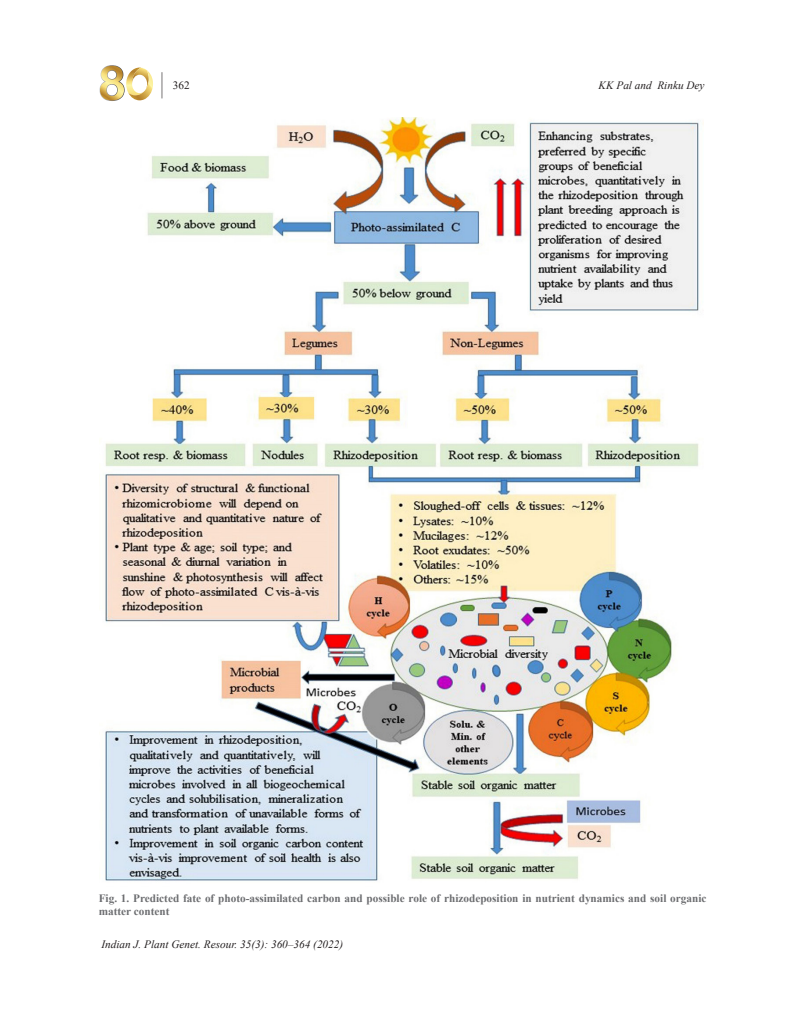
<style>
.page{position:relative;width:805px;height:1030px;background:#fff}
.page>*{position:absolute;margin:0;border:0;box-sizing:border-box;transform-origin:0 0}
.t1{font:700 11.25px/13.5px "Times New Roman";color:#6c6d70}
.t2{font:italic 11.25px "Times New Roman";color:#231f20}
.t3{font:11.25px "Times New Roman";color:#231f20}
</style>
<div class="page">
<hr style="left:161px;top:72px;width:2px;height:26px;background:#231f20">
<svg style="left:99px;top:65px;width:54px;height:36px"></svg>
<img style="left:105px;top:118px;width:599px;height:763px">
<p class="t3" style="left:173px;top:77px;width:18px">362</p>
<p class="t2" style="left:598px;top:77px;width:107px">KK Pal and Rinku Dey</p>
<p class="t1" style="left:99px;top:891px;width:609px">Fig. 1. Predicted fate of photo-assimilated carbon and possible role of rhizodeposition in nutrient dynamics and soil organic matter content</p>
<p class="t2" style="left:101px;top:936px;width:243px">Indian J. Plant Genet. Resour. 35(3): 360–364 (2022)</p>
</div>
